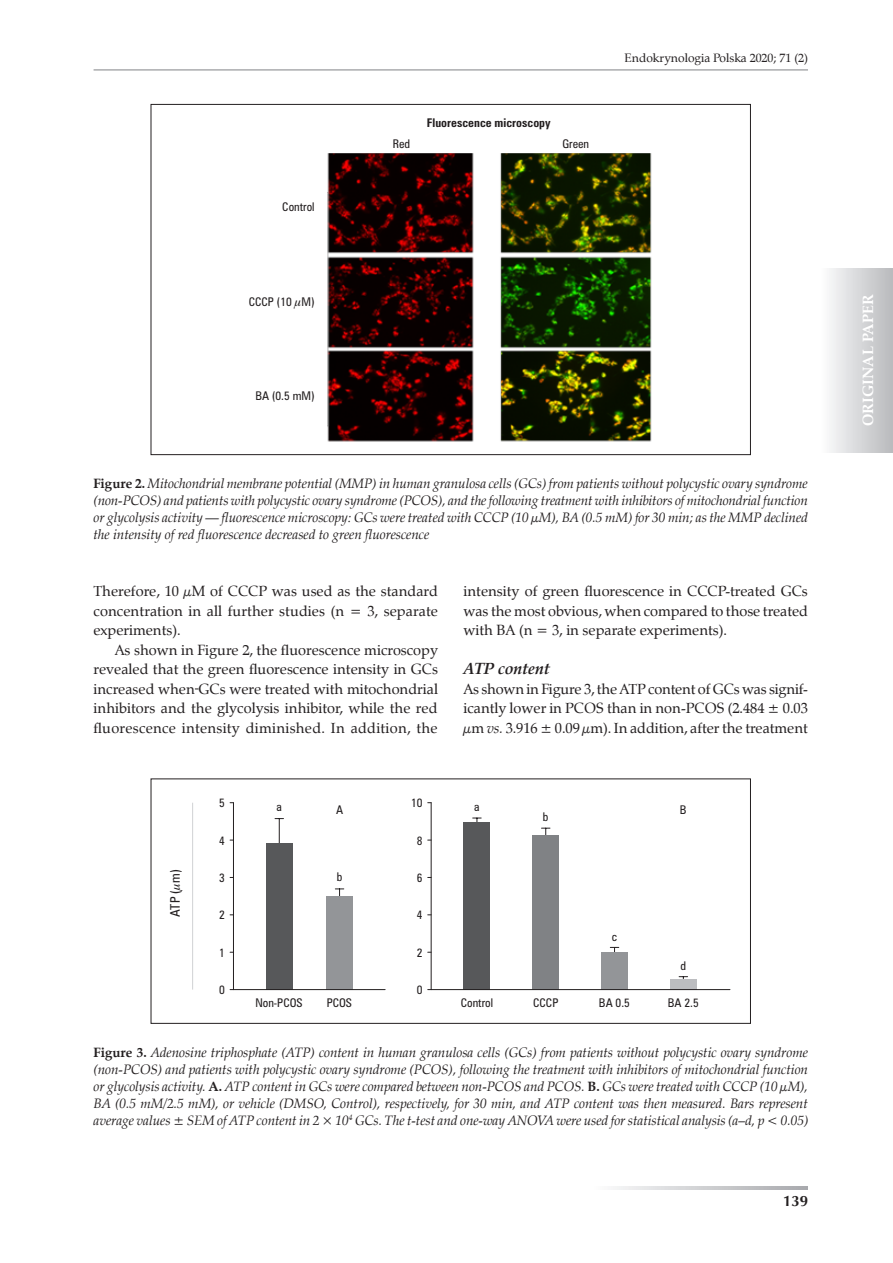
<style>
.page{position:relative;width:893px;height:1263px;background:#fff}
.page>*{position:absolute;margin:0;border:0;box-sizing:border-box;transform-origin:0 0}
.t1{font:italic 700 16.2px "Zapf Calligr EU";color:#231f20}
.t2{font:700 15px "Zapf Calligr EU";color:#fff}
.t3{font:700 15px "Zapf Humnst EU";color:#231f20}
.t4{font:14.55px/19.5px "Zapf Calligr EU";color:#231f20;text-align:justify}
.t5{font:italic 13.5px/17px "Zapf Calligr EU";color:#231f20;text-align:justify}
.t6{font:12px "Zurich Cn EU";color:#231f20}
.t7{font:12px "Zapf Calligr EU";color:#231f20}
.t8{font:700 12px "Zurich Cn EU";color:#231f20}
.s1{font-weight:700;font-style:normal}
.s2{font-style:italic}
</style>
<div class="page">
<svg style="left:615px;top:1186px;width:192px;height:3px"></svg>
<hr style="left:94px;top:70px;width:714px;height:1px;background:#808285">
<div style="left:821px;top:269px;width:72px;height:183px;background:linear-gradient(to right,#fcfdfd,#b9bbbd)"></div>
<img style="left:328px;top:153px;width:324px;height:289px">
<div style="left:151px;top:778px;width:600px;height:246px;border:1px solid #231f20"></div>
<hr style="left:279px;top:818px;width:1px;height:121px;background:#231f20">
<hr style="left:477px;top:818px;width:1px;height:121px;background:#231f20">
<hr style="left:339px;top:889px;width:1px;height:50px;background:#231f20">
<hr style="left:545px;top:828px;width:1px;height:111px;background:#231f20">
<svg style="left:610px;top:947px;width:9px;height:5px"></svg>
<svg style="left:679px;top:976px;width:9px;height:3px"></svg>
<div style="left:266px;top:843px;width:27px;height:146px;background:#57585a"></div>
<div style="left:464px;top:822px;width:26px;height:167px;background:#57585a"></div>
<div style="left:326px;top:896px;width:27px;height:93px;background:#939598"></div>
<div style="left:532px;top:835px;width:27px;height:154px;background:#808285"></div>
<div style="left:601px;top:952px;width:27px;height:37px;background:#939598"></div>
<div style="left:670px;top:979px;width:27px;height:10px;background:#bcbdc0"></div>
<hr style="left:233px;top:803px;width:1px;height:186px;background:#231f20">
<hr style="left:431px;top:803px;width:1px;height:186px;background:#231f20">
<hr style="left:233px;top:989px;width:152px;height:1px;background:#231f20">
<hr style="left:431px;top:989px;width:299px;height:1px;background:#231f20">
<hr style="left:192px;top:803px;width:1px;height:186px;background:#d1d2d4">
<p class="t6" style="left:282px;top:199px;width:34px">Control</p>
<p class="t6" style="left:249px;top:295px;width:67px">CCCP (10 M)</p>
<p class="t6" style="left:255px;top:388px;width:61px">BA (0.5 mM)</p>
<p class="t8" style="left:427px;top:116px;width:125px">Fluorescence microscopy</p>
<p class="t6" style="left:393px;top:136px;width:19px">Red</p>
<p class="t6" style="left:562px;top:137px;width:28px">Green</p>
<p class="t7" style="left:625px;top:50px;width:185px">Endokrynologia Polska 2020; 71 (2)</p>
<p class="t5" style="left:93px;top:475px;width:716px"><span class="s1">Figure 2.</span> Mitochondrial membrane potential (MMP) in human granulosa cells (GCs) from patients without polycystic ovary syndrome (non-PCOS) and patients with polycystic ovary syndrome (PCOS), and the following treatment with inhibitors of mitochondrial function or glycolysis activity — fluorescence microscopy: GCs were treated with CCCP (10 µM), BA (0.5 mM) for 30 min; as the MMP declined the intensity of red fluorescence decreased to green fluorescence</p>
<p class="t4" style="left:94px;top:582px;width:346px">Therefore, 10 µM of CCCP was used as the standard concentration in all further studies (n = 3, separate experiments).</p>
<p class="t4" style="left:94px;top:640px;width:346px;text-indent:21px">As shown in Figure 2, the fluorescence microscopy revealed that the green fluorescence intensity in GCs increased when GCs were treated with mitochondrial inhibitors and the glycolysis inhibitor, while the red fluorescence intensity diminished. In addition, the</p>
<p class="t4" style="left:463px;top:582px;width:346px">intensity of green fluorescence in CCCP-treated GCs was the most obvious, when compared to those treated with BA (n = 3, in separate experiments).</p>
<p class="t1" style="left:463px;top:659px;width:88px">ATP content</p>
<p class="t4" style="left:463px;top:679px;width:346px">As shown in Figure 3, the ATP content of GCs was signif&shy;icantly lower in PCOS than in non-PCOS (2.484 ± 0.03 µm <span class="s2">vs.</span> 3.916 ± 0.09 µm). In addition, after the treatment</p>
<p class="t6" style="left:219px;top:796px;width:7px">5</p>
<p class="t6" style="left:219px;top:833px;width:7px">4</p>
<p class="t6" style="left:219px;top:870px;width:7px">3</p>
<p class="t6" style="left:219px;top:908px;width:7px">2</p>
<p class="t6" style="left:219px;top:945px;width:7px">1</p>
<p class="t6" style="left:219px;top:982px;width:7px">0</p>
<p class="t6" style="left:411px;top:796px;width:13px">10</p>
<p class="t6" style="left:417px;top:833px;width:7px">8</p>
<p class="t6" style="left:417px;top:870px;width:7px">6</p>
<p class="t6" style="left:417px;top:908px;width:7px">4</p>
<p class="t6" style="left:417px;top:945px;width:7px">2</p>
<p class="t6" style="left:417px;top:982px;width:7px">0</p>
<p class="t6" style="left:336px;top:802px;width:9px">A</p>
<p class="t6" style="left:680px;top:802px;width:8px">B</p>
<p class="t6" style="left:277px;top:799px;width:7px">a</p>
<p class="t6" style="left:474px;top:799px;width:7px">a</p>
<p class="t6" style="left:543px;top:810px;width:7px">b</p>
<p class="t6" style="left:337px;top:869px;width:7px">b</p>
<p class="t6" style="left:612px;top:929px;width:7px">c</p>
<p class="t6" style="left:680px;top:958px;width:7px">d</p>
<p class="t6" style="left:327px;top:995px;width:27px">PCOS</p>
<p class="t6" style="left:533px;top:995px;width:27px">CCCP</p>
<p class="t6" style="left:599px;top:995px;width:33px">BA 0.5</p>
<p class="t6" style="left:668px;top:995px;width:33px">BA 2.5</p>
<p class="t5" style="left:93px;top:1044px;width:716px"><span class="s1">Figure 3.</span> Adenosine triphosphate (ATP) content in human granulosa cells (GCs) from patients without polycystic ovary syndrome (non-PCOS) and patients with polycystic ovary syndrome (PCOS), following the treatment with inhibitors of mitochondrial function or glycolysis activity. <span class="s1">A.</span> ATP content in GCs were compared between non-PCOS and PCOS. <span class="s1">B.</span> GCs were treated with CCCP (10 µM), BA (0.5 mM/2.5 mM), or vehicle (DMSO, Control), respectively, for 30 min, and ATP content was then measured. Bars represent average values ± SEM of ATP content in 2 × 10<sup>4</sup> GCs. The t-test and one-way ANOVA were used for statistical analysis (a–d, p &lt; 0.05)</p>
<p class="t6" style="left:255px;top:995px;width:49px">Non-PCOS</p>
<p class="t6" style="left:461px;top:995px;width:34px">Control</p>
<p class="t3" style="left:783px;top:1191px;width:26px">139</p>
<p class="t2" style="left:859px;top:426px;width:133px;rotate:-90deg">ORIGINAL PAPER</p>
</div>
